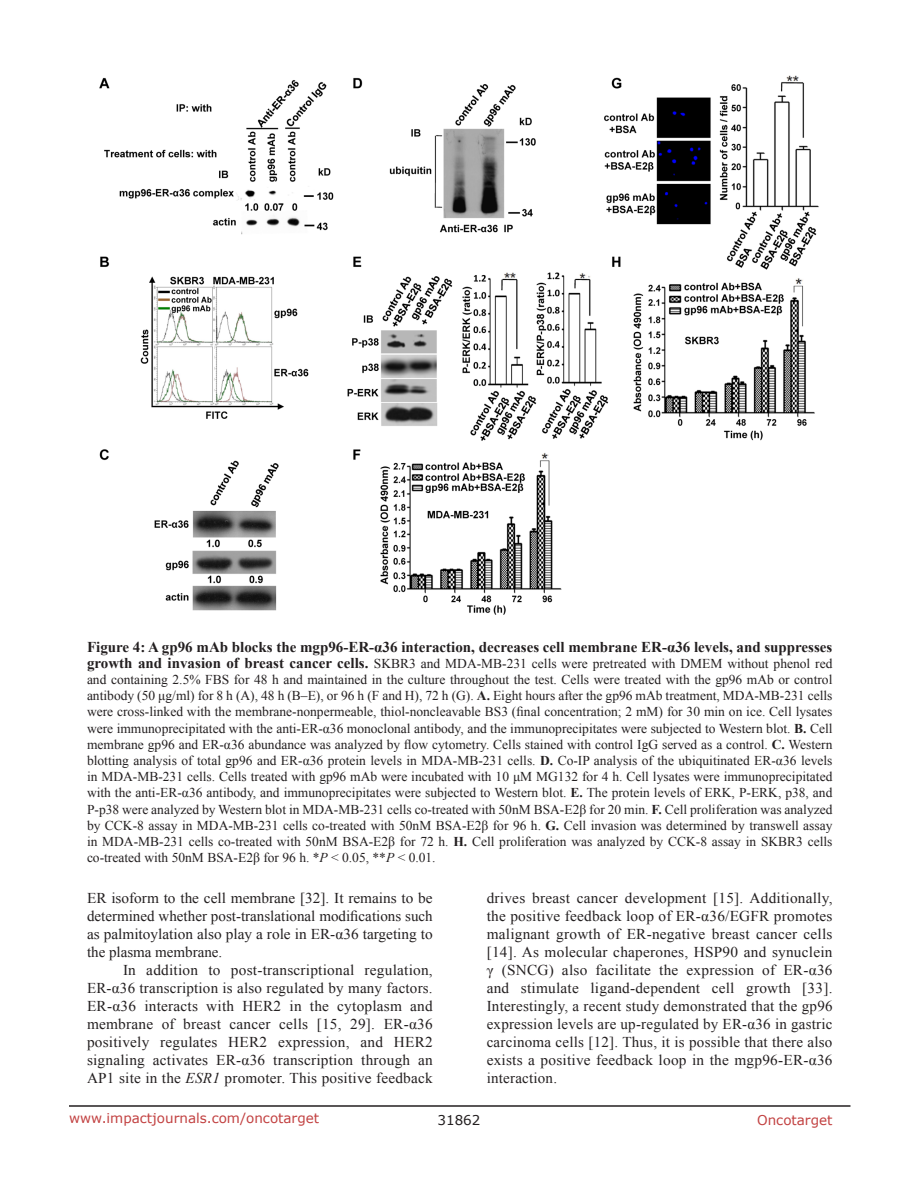
<style>
.page{position:relative;width:918px;height:1188px;background:#fff}
.page>*{position:absolute;margin:0;border:0;box-sizing:border-box;transform-origin:0 0}
.BodyText{font:15px/18px "Times New Roman";letter-spacing:.015em;color:#231f20;text-align:justify}
.FigureText{font:700 15px "Times New Roman";color:#231f20}
.FigureText-2{font:13.5px/16.2px "Times New Roman";color:#231f20;text-align:justify}
.t1{font:13.5px "Verdana";color:#c24141}
.t2{font:13.5px "Verdana";color:#231f20}
.s1{font-weight:700;font-size:15px}
.s2{font-weight:700}
.s3{font-style:italic}
</style>
<div class="page">
<hr style="left:69px;top:1105px;width:781px;height:2px;background:#231f20">
<img style="left:100px;top:76px;width:719px;height:538px">
<p class="FigureText" style="left:87px;top:636px;width:747px">Figure 4: A gp96 mAb blocks the mgp96-ER-α36 interaction, decreases cell membrane ER-α36 levels, and suppresses</p>
<p class="FigureText-2" style="left:87px;top:655px;width:747px"><span class="s1">growth and invasion of breast cancer cells.</span> SKBR3 and MDA-MB-231 cells were pretreated with DMEM without phenol red and containing 2.5% FBS for 48 h and maintained in the culture throughout the test. Cells were treated with the gp96 mAb or control antibody (50 μg/ml) for 8 h (A), 48 h (B–E), or 96 h (F and H), 72 h (G). <span class="s2">A.</span> Eight hours after the gp96 mAb treatment, MDA-MB-231 cells were cross-linked with the membrane-nonpermeable, thiol-noncleavable BS3 (final concentration; 2 mM) for 30 min on ice. Cell lysates were immunoprecipitated with the anti-ER-α36 monoclonal antibody, and the immunoprecipitates were subjected to Western blot. <span class="s2">B.</span> Cell membrane gp96 and ER-α36 abundance was analyzed by flow cytometry. Cells stained with control IgG served as a control. <span class="s2">C.</span> Western blotting analysis of total gp96 and ER-α36 protein levels in MDA-MB-231 cells. <span class="s2">D.</span> Co-IP analysis of the ubiquitinated ER-α36 levels in MDA-MB-231 cells. Cells treated with gp96 mAb were incubated with 10 μM MG132 for 4 h. Cell lysates were immunoprecipitated with the anti-ER-α36 antibody, and immunoprecipitates were subjected to Western blot. <span class="s2">E.</span> The protein levels of ERK, P-ERK, p38, and P-p38 were analyzed by Western blot in MDA-MB-231 cells co-treated with 50nM BSA-E2β for 20 min. <span class="s2">F.</span> Cell proliferation was analyzed by CCK-8 assay in MDA-MB-231 cells co-treated with 50nM BSA-E2β for 96 h. <span class="s2">G.</span> Cell invasion was determined by transwell assay in MDA-MB-231 cells co-treated with 50nM BSA-E2β for 72 h. <span class="s2">H.</span> Cell proliferation was analyzed by CCK-8 assay in SKBR3 cells co-treated with 50nM BSA-E2β for 96 h. *<span class="s3">P</span> &lt; 0.05, **<span class="s3">P</span> &lt; 0.01.</p>
<p class="BodyText" style="left:87px;top:888px;width:347px">ER isoform to the cell membrane [32]. It remains to be determined whether post-translational modifications such as palmitoylation also play a role in ER-α36 targeting to the plasma membrane.</p>
<p class="BodyText" style="left:87px;top:960px;width:347px;text-indent:36px">In addition to post-transcriptional regulation, ER-α36 transcription is also regulated by many factors.<br>ER-α36 interacts with HER2 in the cytoplasm and membrane of breast cancer cells [15, 29]. ER-α36 positively regulates HER2 expression, and HER2 signaling activates ER-α36 transcription through an AP1 site in the <span class="s3">ESR1</span> promoter. This positive feedback</p>
<p class="BodyText" style="left:487px;top:888px;width:347px">drives breast cancer development [15]. Additionally, the positive feedback loop of ER-α36/EGFR promotes malignant growth of ER-negative breast cancer cells [14]. As molecular chaperones, HSP90 and synuclein γ (SNCG) also facilitate the expression of ER-α36 and stimulate ligand-dependent cell growth [33].<br>Interestingly, a recent study demonstrated that the gp96 expression levels are up-regulated by ER-α36 in gastric carcinoma cells [12]. Thus, it is possible that there also exists a positive feedback loop in the mgp96-ER-α36 interaction.</p>
<p class="t1" style="left:69px;top:1109px;width:252px">www.impactjournals.com/oncotarget</p>
<p class="t2" style="left:438px;top:1111px;width:44px">31862</p>
<p class="t1" style="left:757px;top:1111px;width:77px">Oncotarget</p>
</div>
